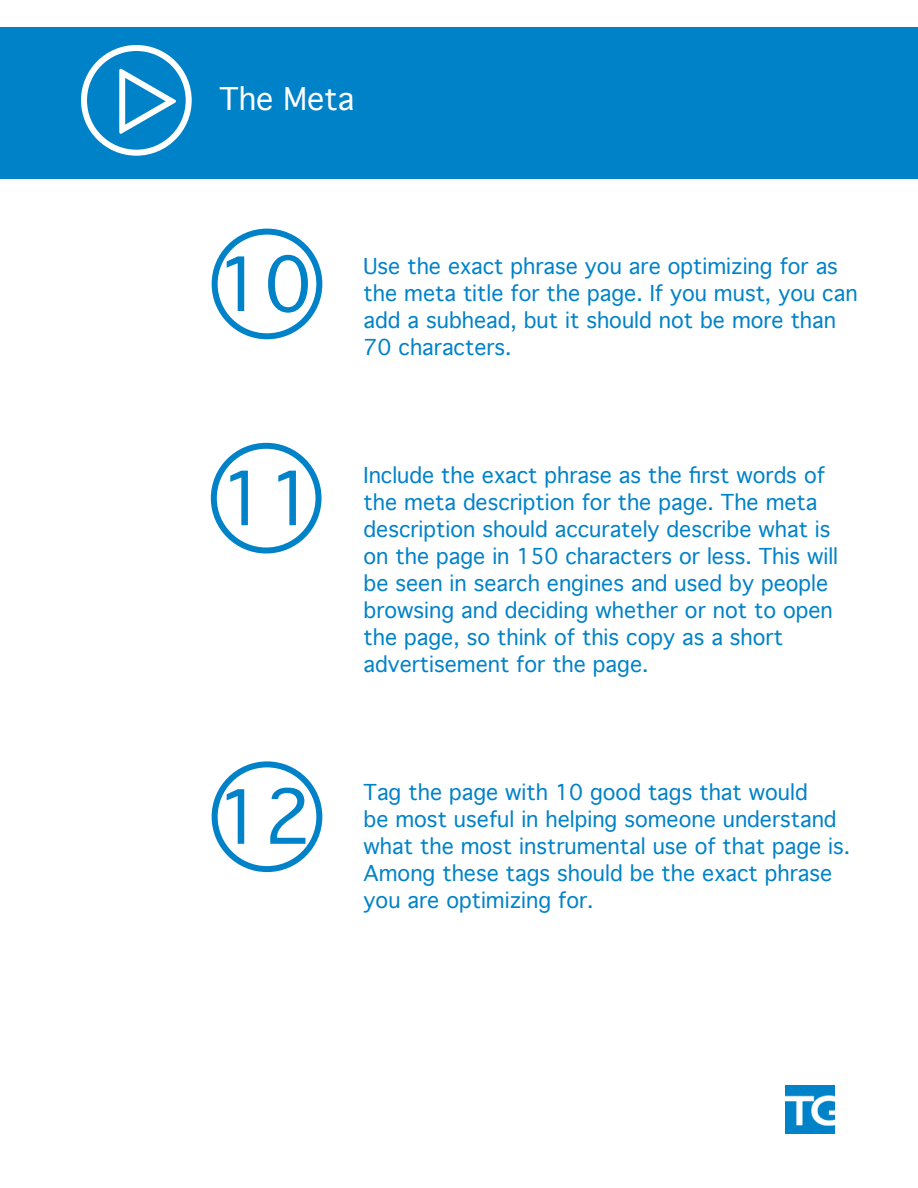
<style>
.page{position:relative;width:918px;height:1188px;background:#fff}
.page>*{position:absolute;margin:0;border:0;box-sizing:border-box;transform-origin:0 0}
.t1{font:72px "Geneva";color:#0082c8}
.t2{font:72px "Zeichen Hundert";color:#fff}
.t3{font:30px "Geneva";color:#fff}
.t4{font:21px/27px "Geneva";color:#0082c8}
</style>
<div class="page">
<img style="left:786px;top:1085px;width:48px;height:49px">
<div style="left:212px;top:229px;width:110px;height:110px;border:6px solid #0082c8;border-radius:50%"></div>
<div style="left:211px;top:443px;width:111px;height:111px;border:6px solid #0082c8;border-radius:50%"></div>
<div style="left:212px;top:761px;width:110px;height:111px;border:6px solid #0082c8;border-radius:50%"></div>
<div style="left:0;top:27px;width:918px;height:151px;background:#0082c8"></div>
<div style="left:81px;top:45px;width:111px;height:111px;border:6px solid #fff;border-radius:50%"></div>
<p class="t2" style="left:111px;top:140px;width:77px;rotate:-90deg">q</p>
<p class="t3" style="left:220px;top:82px;width:136px">The Meta</p>
<p class="t1" style="left:216px;top:244px;width:98px">10</p>
<p class="t1" style="left:220px;top:458px;width:98px">11</p>
<p class="t4" style="left:364px;top:254px;width:496px">Use the exact phrase you are optimizing for as the meta title for the page. If you must, you can add a subhead, but it should not be more than 70 characters.</p>
<p class="t4" style="left:364px;top:462px;width:476px">Include the exact phrase as the first words of the meta description for the page. The meta description should accurately describe what is on the page in 150 characters or less. This will be seen in search engines and used by people browsing and deciding whether or not to open the page, so think of this copy as a short advertisement for the page.</p>
<p class="t1" style="left:216px;top:777px;width:98px">12</p>
<p class="t4" style="left:364px;top:779px;width:488px">Tag the page with 10 good tags that would<br>be most useful in helping someone understand what the most instrumental use of that page is.<br>Among these tags should be the exact phrase you are optimizing for.</p>
</div>
